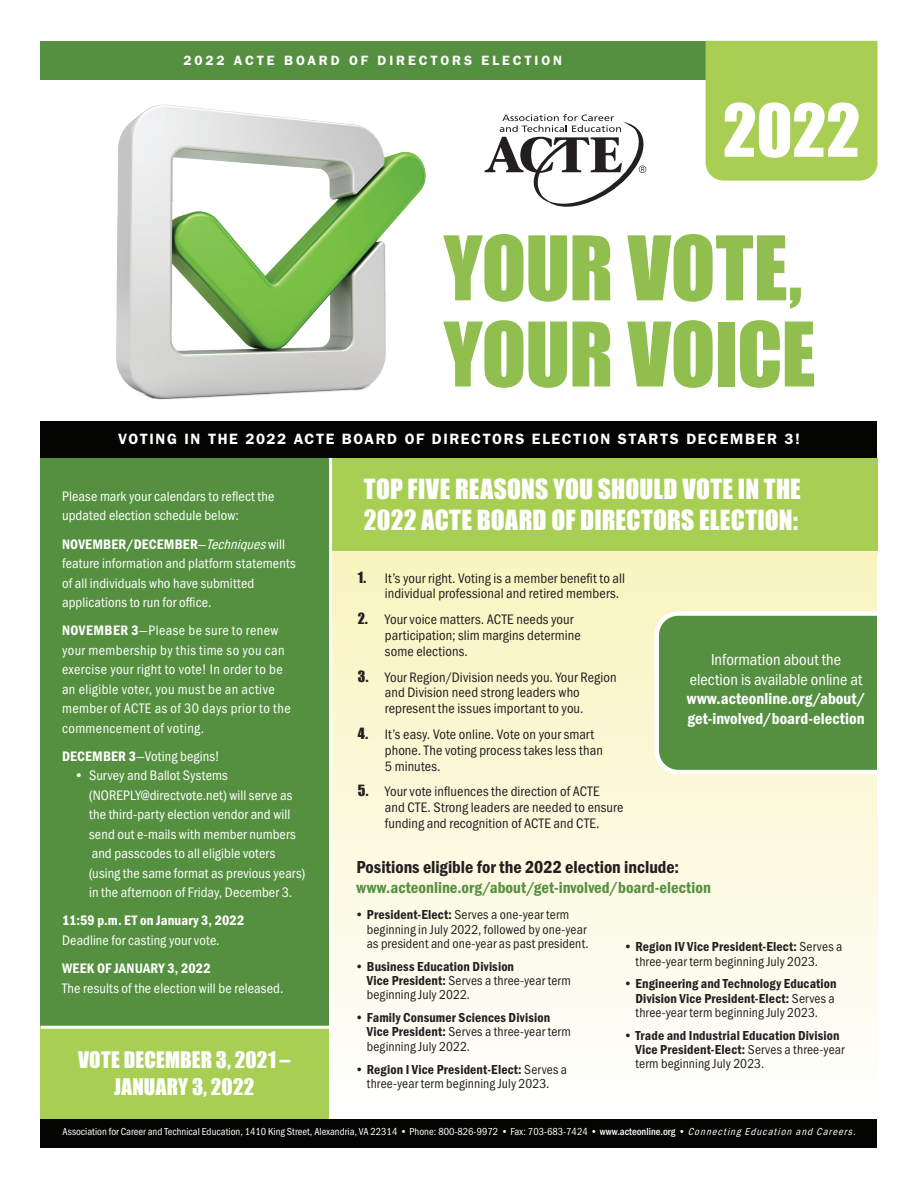
<style>
.page{position:relative;width:918px;height:1188px;background:#fff}
.page>*{position:absolute;margin:0;border:0;box-sizing:border-box;transform-origin:0 0}
.t1{font:82.2px "Impact";letter-spacing:-.015em;color:#90bf4f}
.t2{font:67.5px "Impact";color:#fff}
.t3{font:25.5px "Impact";letter-spacing:.01em;color:#fff}
.t4{font:21px/27px "Impact";letter-spacing:.01em;color:#fff;text-align:center}
.t5{font:18px "Franklin Gothic URW Con Dem";color:#231f20}
.t6{font:16.5px/19.5px "Franklin Gothic URW Con Dem";color:#fff;text-align:center}
.t7{font:16.5px "Franklin Gothic URW Con Dem";letter-spacing:.005em;color:#559040}
.t8{font:600 15px "ITC Franklin Gothic Std";letter-spacing:.105em;color:#fff}
.t9{font:14.25px/19.5px "Franklin Gothic URW Con Boo";letter-spacing:.01em;color:#fff}
.t10{font:14.25px/15.8px "Franklin Gothic URW Con Boo";letter-spacing:.01em;color:#231f20}
.t11{font:14.25px/19.5px "Franklin Gothic URW Con Boo";letter-spacing:.03em;color:#fff}
.t12{font:13.5px/14.2px "Franklin Gothic URW Con Dem";letter-spacing:.01em;color:#231f20}
.t13{font:13.5px/14.2px "Franklin Gothic URW Con Boo";letter-spacing:.01em;color:#231f20}
.t14{font:600 13.5px "ITC Franklin Gothic Std";letter-spacing:.21em;color:#fff}
.No_Spacing{font:10.5px "Franklin Gothic URW Con Boo";color:#fff}
.s1{font-family:"Franklin Gothic URW Con Dem"}
.s2{font-style:italic}
.s3{font-family:"Impact"}
.s4{font-family:"Franklin Gothic URW Con Boo"}
.s5{font-family:"Franklin Gothic URW Con";font-weight:500}
</style>
<div class="page">
<svg style="left:332px;top:551px;width:546px;height:482px;background:#fbf8db"></svg>
<div style="left:332px;top:458px;width:546px;height:93px;background:#a8cf54"></div>
<img style="left:91px;top:104px;width:352px;height:318px">
<svg style="left:485px;top:114px;width:162px;height:93px"></svg>
<div style="left:40px;top:451px;width:289px;height:608px;background:#559040"></div>
<div style="left:40px;top:1028px;width:289px;height:120px;background:#a8cf54"></div>
<hr style="left:40px;top:1026px;width:289px;height:3px;background:#fff">
<div style="left:40px;top:41px;width:838px;height:39px;background:#559040"></div>
<div style="left:706px;top:41px;width:172px;height:140px;background:#a8cf54"></div>
<div style="left:40px;top:1119px;width:838px;height:29px;background:#040503"></div>
<div style="left:40px;top:422px;width:838px;height:36px;background:#040503"></div>
<div style="left:657px;top:614px;width:257px;height:158px;background:#559040;border-radius:22px"></div>
<div style="left:654px;top:611px;width:262px;height:163px;border:4px solid #fff;border-radius:22px"></div>
<div style="left:878px;top:555px;width:40px;height:261px;background:#fff"></div>
<p class="t14" style="left:184px;top:53px;width:380px">2022 ACTE BOARD OF DIRECTORS ELECTION</p>
<p class="t2" style="left:723px;top:78px;width:139px">2022</p>
<p class="t1" style="left:444px;top:204px;width:360px">YOUR VOTE,</p>
<p class="t1" style="left:444px;top:290px;width:373px">YOUR VOICE</p>
<p class="t8" style="left:118px;top:430px;width:683px">VOTING IN THE 2022 ACTE BOARD OF DIRECTORS ELECTION STARTS DECEMBER 3!</p>
<p class="t9" style="left:62px;top:486px;width:214px">Please mark your calendars to reflect the updated election schedule below:</p>
<p class="t9" style="left:62px;top:534px;width:235px"><span class="s1">NOVEMBER/DECEMBER</span>—<span class="s2">Techniques</span>will feature information and platform statements of all individuals who have submitted applications to run for office.</p>
<p class="t11" style="left:62px;top:620px;width:230px"><span class="s1">NOVEMBER 3</span>—Please be sure to renew your membership by this time so you can exercise your right to vote! In order to be an eligible voter, you must be an active member of ACTE as of 30 days prior to the commencement of voting.</p>
<p class="t9" style="left:62px;top:746px;width:159px"><span class="s1">DECEMBER 3</span>—Voting begins!</p>
<p class="t9" style="left:89px;top:766px;width:217px;text-indent:-15px">• Survey and Ballot Systems (NOREPLY@directvote.net) will serve as the third-party election vendor and will send out e-mails with member numbers and passcodes to all eligible voters (using the same format as previous years) in the afternoon of Friday, December 3.</p>
<p class="t9" style="left:62px;top:911px;width:184px"><span class="s1">11:59 p.m. ET on January 3, 2022<br></span>Deadline for casting your vote.</p>
<p class="t9" style="left:62px;top:958px;width:223px"><span class="s1">WEEK OF JANUARY 3, 2022<br></span>The results of the election will be released.</p>
<p class="t4" style="left:78px;top:1046px;width:214px">VOTE DECEMBER 3, 2021 –<br>JANUARY 3, 2022</p>
<p class="t3" style="left:364px;top:469px;width:438px">TOP FIVE REASONS YOU SHOULD VOTE IN THE</p>
<p class="t3" style="left:364px;top:500px;width:436px">2022 ACTE BOARD OF DIRECTORS ELECTION:</p>
<p class="t10" style="left:385px;top:570px;width:242px;text-indent:-27px"><span class="s3">1.</span> It’s your right. Voting is a member benefit to all individual professional and retired members.</p>
<p class="t10" style="left:385px;top:611px;width:197px;text-indent:-27px"><span class="s3">2.</span> Your voice matters. ACTE needs your participation; slim margins determine some elections.</p>
<p class="t10" style="left:385px;top:669px;width:233px;text-indent:-27px"><span class="s3">3.</span> Your Region/Division needs you. Your Region and Division need strong leaders who represent the issues important to you.</p>
<p class="t10" style="left:385px;top:726px;width:220px;text-indent:-27px"><span class="s3">4.</span> It’s easy. Vote online. Vote on your smart phone. The voting process takes less than<br>5 minutes.</p>
<p class="t10" style="left:385px;top:784px;width:240px;text-indent:-27px"><span class="s3">5.</span> Your vote influences the direction of ACTE<br>and CTE. Strong leaders are needed to ensure funding and recognition of ACTE and CTE.</p>
<p class="t6" style="left:687px;top:649px;width:180px"><span class="s4">Information about the election is available online at </span>www.acteonline.org/about/ get-involved/board-election</p>
<p class="t5" style="left:356px;top:855px;width:324px">Positions eligible for the 2022 election include:</p>
<p class="t7" style="left:356px;top:876px;width:356px">www.acteonline.org/about/get-involved/board-election</p>
<p class="t13" style="left:367px;top:908px;width:223px;text-indent:-12px"><span class="s1">• President-Elect:</span> Serves a one-year term beginning in July 2022, followed by one-year as president and one-year as past president.</p>
<p class="t12" style="left:367px;top:959px;width:205px;text-indent:-12px">• Business Education Division<br>Vice President: <span class="s4">Serves a three-year term beginning July 2022.</span></p>
<p class="t12" style="left:367px;top:1010px;width:205px;text-indent:-12px">• Family Consumer Sciences Division<br>Vice President: <span class="s4">Serves a three-year term beginning July 2022.</span></p>
<p class="t13" style="left:355px;top:1062px;width:214px;text-align:center"><span class="s1">• Region I Vice President-Elect:</span> Serves a three-year term beginning July 2023.</p>
<p class="t13" style="left:636px;top:939px;width:208px;text-indent:-12px"><span class="s1">• Region IV Vice President-Elect:</span> Serves a three-year term beginning July 2023.</p>
<p class="t12" style="left:636px;top:976px;width:203px;text-indent:-12px">• Engineering and Technology Education<br>Division Vice President-Elect: <span class="s4">Serves a three-year term beginning July 2023.</span></p>
<p class="t12" style="left:636px;top:1028px;width:211px;text-indent:-12px">• Trade and Industrial Education Division<br>Vice President-Elect: <span class="s4">Serves a three-year term beginning July 2023.</span></p>
<p class="No_Spacing" style="left:62px;top:1125px;width:798px">Association for Career and Technical Education, 1410 King Street, Alexandria, VA 22314 • Phone: 800-826-9972 • Fax: 703-683-7424 • <span class="s5">www.acteonline.org</span> • <span class="s2">Connecting Education and Careers.</span></p>
</div>
